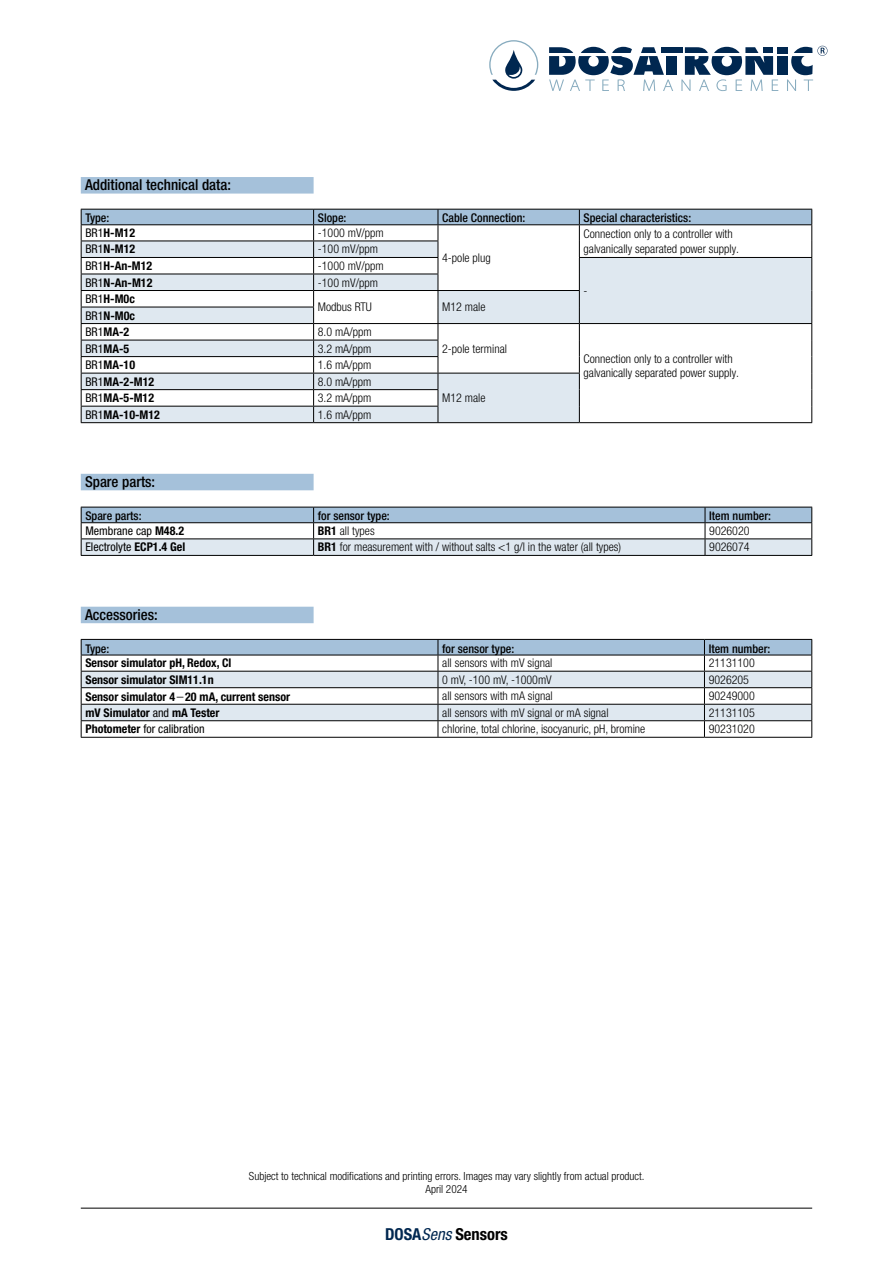
<style>
.page{position:relative;width:893px;height:1263px;background:#fff}
.page>*{position:absolute;margin:0;border:0;box-sizing:border-box;transform-origin:0 0}
.t1{font:700 condensed 16.5px "Helvetica Neue LT Pro";color:#000}
.t2{font:500 condensed 15px "Helvetica Neue LT Pro";color:#000}
.t3{font:300 condensed 12px/14.4px "Helvetica Neue LT Pro";color:#000}
.t4{font:700 condensed 12px/16.5px "Helvetica Neue LT Pro";color:#000}
.t5{font:500 condensed 12px "Helvetica Neue LT Pro";color:#000}
.t6{font:condensed 12px "Helvetica Neue LT Pro";color:#000}
.t7{font:300 condensed 11.25px/13.5px "Helvetica Neue LT Pro";color:#000;text-align:center}
.s1{font-weight:400}
.s2{font-weight:700}
.s3{font-weight:300;font-size:13.5px}
.s4{color:#002750}
.s5{font-weight:400;font-style:italic;color:#002750}
</style>
<div class="page">
<hr style="left:81px;top:1208px;width:731px;height:1px;background:#000">
<svg style="left:489px;top:40px;width:339px;height:51px"></svg>
<div style="left:81px;top:177px;width:233px;height:17px;background:#a5c1da"></div>
<hr style="left:81px;top:422px;width:233px;height:1px;background:#000">
<hr style="left:314px;top:422px;width:124px;height:1px;background:#000">
<hr style="left:579px;top:422px;width:233px;height:1px;background:#000">
<svg style="left:81px;top:209px;width:731px;height:213px"></svg>
<hr style="left:438px;top:422px;width:141px;height:1px;background:#000">
<div style="left:81px;top:474px;width:233px;height:16px;background:#a5c1da"></div>
<hr style="left:81px;top:555px;width:233px;height:1px;background:#000">
<hr style="left:705px;top:555px;width:107px;height:1px;background:#000">
<hr style="left:314px;top:555px;width:391px;height:1px;background:#000">
<svg style="left:81px;top:507px;width:731px;height:48px"></svg>
<hr style="left:81px;top:522px;width:233px;height:1px;background:#000">
<hr style="left:314px;top:522px;width:391px;height:1px;background:#000">
<hr style="left:705px;top:522px;width:107px;height:1px;background:#000">
<div style="left:81px;top:607px;width:233px;height:16px;background:#a5c1da"></div>
<hr style="left:81px;top:737px;width:357px;height:1px;background:#000">
<hr style="left:704px;top:737px;width:108px;height:1px;background:#000">
<hr style="left:438px;top:737px;width:266px;height:1px;background:#000">
<svg style="left:81px;top:639px;width:731px;height:98px"></svg>
<hr style="left:81px;top:655px;width:357px;height:1px;background:#000">
<hr style="left:438px;top:655px;width:266px;height:1px;background:#000">
<hr style="left:704px;top:655px;width:108px;height:1px;background:#000">
<p class="t2" style="left:85px;top:176px;width:147px">Additional technical data:</p>
<p class="t5" style="left:85px;top:211px;width:25px">Type:</p>
<p class="t5" style="left:318px;top:211px;width:30px">Slope:</p>
<p class="t5" style="left:442px;top:211px;width:85px">Cable Connection:</p>
<p class="t5" style="left:584px;top:211px;width:109px">Special characteristics:</p>
<p class="t4" style="left:85px;top:225px;width:51px"><span class="s1">BR1</span>H-M12</p>
<p class="t3" style="left:318px;top:226px;width:67px">-1000 mV/ppm</p>
<p class="t3" style="left:442px;top:250px;width:50px">4-pole plug</p>
<p class="t3" style="left:584px;top:227px;width:151px">Connection only to a controller with</p>
<p class="t4" style="left:85px;top:241px;width:51px"><span class="s1">BR1</span>N-M12</p>
<p class="t3" style="left:318px;top:242px;width:62px">-100 mV/ppm</p>
<p class="t3" style="left:584px;top:241px;width:157px">galvanically separated power supply.</p>
<p class="t4" style="left:85px;top:258px;width:68px"><span class="s1">BR1</span>H-An-M12</p>
<p class="t3" style="left:318px;top:258px;width:67px">-1000 mV/ppm</p>
<p class="t3" style="left:584px;top:283px;width:5px">-</p>
<p class="t4" style="left:85px;top:274px;width:69px"><span class="s1">BR1</span>N-An-M12</p>
<p class="t3" style="left:318px;top:275px;width:62px">-100 mV/ppm</p>
<p class="t4" style="left:85px;top:291px;width:51px"><span class="s1">BR1</span>H-M0c</p>
<p class="t3" style="left:318px;top:300px;width:55px">Modbus RTU</p>
<p class="t3" style="left:442px;top:300px;width:45px">M12 male</p>
<p class="t4" style="left:85px;top:307px;width:51px"><span class="s1">BR1</span>N-M0c<br><span class="s1">BR1</span>MA-2</p>
<p class="t3" style="left:318px;top:325px;width:55px">8.0 mA/ppm</p>
<p class="t4" style="left:85px;top:340px;width:45px"><span class="s1">BR1</span>MA-5</p>
<p class="t3" style="left:318px;top:341px;width:55px">3.2 mA/ppm</p>
<p class="t4" style="left:85px;top:357px;width:51px"><span class="s1">BR1</span>MA-10</p>
<p class="t3" style="left:318px;top:358px;width:55px">1.6 mA/ppm</p>
<p class="t4" style="left:85px;top:373px;width:70px"><span class="s1">BR1</span>MA-2-M12</p>
<p class="t3" style="left:318px;top:374px;width:55px">8.0 mA/ppm</p>
<p class="t4" style="left:85px;top:390px;width:70px"><span class="s1">BR1</span>MA-5-M12</p>
<p class="t3" style="left:318px;top:391px;width:55px">3.2 mA/ppm</p>
<p class="t3" style="left:442px;top:391px;width:45px">M12 male</p>
<p class="t4" style="left:85px;top:406px;width:76px"><span class="s1">BR1</span>MA-10-M12</p>
<p class="t3" style="left:318px;top:407px;width:55px">1.6 mA/ppm</p>
<p class="t3" style="left:442px;top:341px;width:66px">2-pole terminal</p>
<p class="t3" style="left:584px;top:351px;width:157px">Connection only to a controller with galvanically separated power supply.</p>
<p class="t2" style="left:85px;top:473px;width:72px">Spare parts:</p>
<p class="t5" style="left:85px;top:509px;width:58px">Spare parts:</p>
<p class="t5" style="left:318px;top:509px;width:73px">for sensor type:</p>
<p class="t5" style="left:709px;top:509px;width:63px">Item number:</p>
<p class="t6" style="left:85px;top:524px;width:100px">Membrane cap <span class="s2">M48.2</span></p>
<p class="t3" style="left:318px;top:523px;width:58px"><span class="s2">BR1</span> all types</p>
<p class="t3" style="left:709px;top:523px;width:42px">9026020</p>
<p class="t6" style="left:85px;top:540px;width:101px">Electrolyte <span class="s2">ECP1.4 Gel</span></p>
<p class="t3" style="left:318px;top:540px;width:305px"><span class="s2">BR1</span> for measurement with / without salts &lt;1 g/l in the water (all types)</p>
<p class="t3" style="left:709px;top:540px;width:42px">9026074</p>
<p class="t2" style="left:85px;top:606px;width:74px">Accessories:</p>
<p class="t5" style="left:85px;top:641px;width:25px">Type:</p>
<p class="t5" style="left:442px;top:641px;width:73px">for sensor type:</p>
<p class="t5" style="left:709px;top:641px;width:63px">Item number:</p>
<p class="t4" style="left:85px;top:655px;width:148px">Sensor simulator pH, Redox, Cl</p>
<p class="t3" style="left:442px;top:656px;width:112px">all sensors with mV signal</p>
<p class="t3" style="left:709px;top:656px;width:48px">21131100</p>
<p class="t4" style="left:85px;top:671px;width:130px">Sensor simulator SIM11.1n</p>
<p class="t3" style="left:442px;top:672px;width:111px">0 mV, -100 mV, -1000mV</p>
<p class="t3" style="left:709px;top:672px;width:42px">9026205</p>
<p class="t4" style="left:85px;top:688px;width:206px">Sensor simulator 4<span class="s3">–</span>20 mA, current sensor</p>
<p class="t3" style="left:442px;top:689px;width:112px">all sensors with mA signal</p>
<p class="t3" style="left:709px;top:689px;width:48px">90249000</p>
<p class="t4" style="left:85px;top:704px;width:136px">mV Simulator <span class="s1">and</span> mA Tester</p>
<p class="t3" style="left:442px;top:705px;width:168px">all sensors with mV signal or mA signal</p>
<p class="t3" style="left:709px;top:705px;width:48px">21131105</p>
<p class="t6" style="left:85px;top:722px;width:121px"><span class="s2">Photometer</span> for calibration</p>
<p class="t3" style="left:442px;top:722px;width:205px">chlorine, total chlorine, isocyanuric, pH, bromine</p>
<p class="t3" style="left:709px;top:722px;width:48px">90231020</p>
<p class="t7" style="left:249px;top:1169px;width:397px">Subject to technical modifications and printing errors. Images may vary slightly from actual product.<br>April 2024</p>
<h1 class="t1" style="left:385px;top:1224px;width:124px"><span class="s4">DOSA</span><span class="s5">Sens</span> Sensors</h1>
</div>
